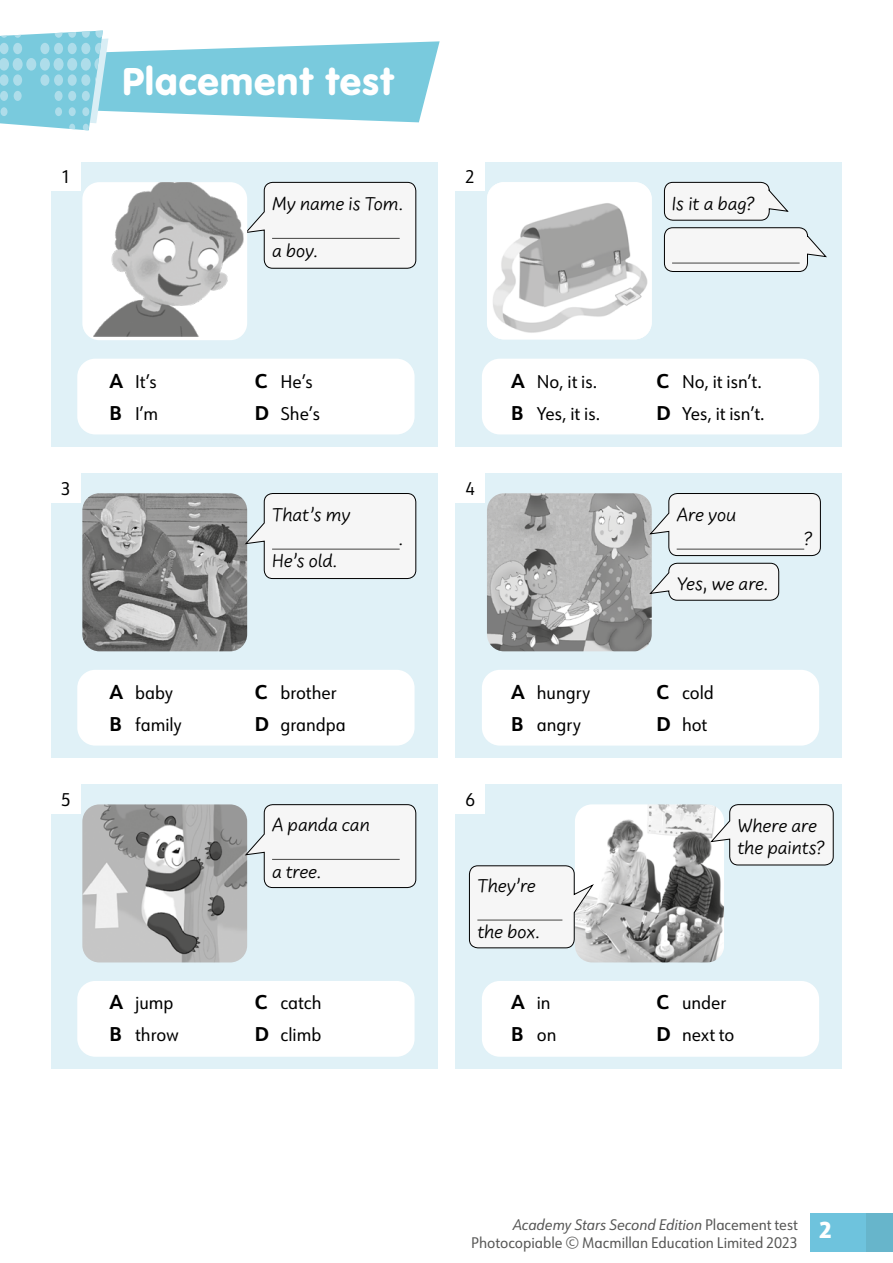
<style>
.page{position:relative;width:893px;height:1263px;background:#fff}
.page>*{position:absolute;margin:0;border:0;box-sizing:border-box;transform-origin:0 0}
.t1{font:40.5px "VAG Rundschrift D";letter-spacing:.02em;color:#fff}
.t2{font:800 22.5px "URW Form";color:#fff}
.t3{font:19.5px/22.5px "Uberhand Pro";letter-spacing:-.005em;color:#000}
._00_Main_text_number{font:18px "URW Form Semi Cond";color:#000}
.t4{font:15px/18px "URW Form Semi Cond";letter-spacing:-.005em;color:#575756;text-align:right}
.s1{font-family:"URW Form";font-weight:700;font-size:19.5px}
.s2{font-style:italic}
</style>
<div class="page">
<div style="left:51px;top:162px;width:386px;height:284px;background:#e0f1f7"></div>
<div style="left:51px;top:473px;width:386px;height:285px;background:#e0f1f7"></div>
<div style="left:51px;top:784px;width:386px;height:285px;background:#e0f1f7"></div>
<div style="left:456px;top:162px;width:386px;height:284px;background:#e0f1f7"></div>
<div style="left:456px;top:473px;width:386px;height:285px;background:#e0f1f7"></div>
<div style="left:456px;top:784px;width:386px;height:285px;background:#e0f1f7"></div>
<div style="left:77px;top:359px;width:338px;height:75px;background:#fff;border-radius:18px"></div>
<div style="left:77px;top:670px;width:338px;height:76px;background:#fff;border-radius:18px"></div>
<div style="left:77px;top:981px;width:338px;height:76px;background:#fff;border-radius:18px"></div>
<div style="left:482px;top:359px;width:337px;height:75px;background:#fff;border-radius:18px"></div>
<div style="left:482px;top:670px;width:337px;height:76px;background:#fff;border-radius:18px"></div>
<div style="left:482px;top:981px;width:337px;height:76px;background:#fff;border-radius:18px"></div>
<div style="left:51px;top:162px;width:30px;height:29px;background:#fff"></div>
<div style="left:51px;top:473px;width:30px;height:29px;background:#fff"></div>
<div style="left:51px;top:784px;width:30px;height:30px;background:#fff"></div>
<div style="left:456px;top:162px;width:29px;height:29px;background:#fff"></div>
<div style="left:456px;top:473px;width:29px;height:29px;background:#fff"></div>
<div style="left:456px;top:784px;width:29px;height:30px;background:#fff"></div>
<svg style="left:0;top:31px;width:440px;height:99px"></svg>
<svg style="left:95px;top:91px;width:8px;height:10px"></svg>
<img style="left:82px;top:804px;width:165px;height:158px">
<img style="left:487px;top:493px;width:165px;height:158px">
<img style="left:82px;top:493px;width:165px;height:158px">
<svg style="left:664px;top:182px;width:125px;height:39px;background:#e4e6e7"></svg>
<svg style="left:664px;top:227px;width:163px;height:45px;background:#e3e5e5"></svg>
<svg style="left:247px;top:182px;width:169px;height:87px;background:#eaecec"></svg>
<img style="left:575px;top:804px;width:149px;height:158px">
<div style="left:810px;top:1213px;width:83px;height:39px;background:#6ec3dd"></div>
<div style="left:866px;top:1213px;width:27px;height:39px;background:#67b5cb"></div>
<svg style="left:245px;top:804px;width:171px;height:84px;background:#eaebec"></svg>
<svg style="left:649px;top:493px;width:172px;height:63px;background:#e8e9ea"></svg>
<svg style="left:649px;top:563px;width:130px;height:38px;background:#e4e6e6"></svg>
<svg style="left:245px;top:493px;width:171px;height:86px;background:#eaebec"></svg>
<img style="left:82px;top:182px;width:165px;height:158px">
<img style="left:487px;top:182px;width:165px;height:157px">
<svg style="left:710px;top:804px;width:124px;height:61px;background:#ebecec"></svg>
<svg style="left:469px;top:865px;width:125px;height:83px;background:#e9e9e9"></svg>
<p class="_00_Main_text_number" style="left:61px;top:165px;width:11px">1</p>
<h1 class="t1" style="left:122px;top:58px;width:274px">Placement test</h1>
<p class="_00_Main_text_number" style="left:466px;top:165px;width:11px">2</p>
<p class="t3" style="left:272px;top:191px;width:133px">My name is Tom.</p>
<p class="t3" style="left:672px;top:191px;width:85px">Is it a bag?</p>
<p class="t3" style="left:272px;top:238px;width:47px">a boy.</p>
<p class="_00_Main_text_number" style="left:61px;top:476px;width:11px">3</p>
<p class="_00_Main_text_number" style="left:110px;top:369px;width:49px"><span class="s1">A</span> It’s</p>
<p class="_00_Main_text_number" style="left:110px;top:402px;width:50px"><span class="s1">B</span> I’m</p>
<p class="_00_Main_text_number" style="left:61px;top:787px;width:11px">5</p>
<p class="_00_Main_text_number" style="left:110px;top:680px;width:65px"><span class="s1">A</span> baby</p>
<p class="_00_Main_text_number" style="left:110px;top:713px;width:74px"><span class="s1">B</span> family</p>
<p class="_00_Main_text_number" style="left:110px;top:990px;width:65px"><span class="s1">A</span> jump</p>
<p class="_00_Main_text_number" style="left:110px;top:1023px;width:71px"><span class="s1">B</span> throw</p>
<p class="_00_Main_text_number" style="left:255px;top:369px;width:59px"><span class="s1">C</span> He’s</p>
<p class="_00_Main_text_number" style="left:255px;top:402px;width:67px"><span class="s1">D</span> She’s</p>
<p class="t3" style="left:272px;top:502px;width:80px">That’s my</p>
<p class="t3" style="left:272px;top:548px;width:67px">He’s old.</p>
<p class="t3" style="left:399px;top:526px;width:6px">.</p>
<p class="_00_Main_text_number" style="left:255px;top:680px;width:84px"><span class="s1">C</span> brother</p>
<p class="_00_Main_text_number" style="left:255px;top:713px;width:92px"><span class="s1">D</span> grandpa</p>
<p class="t3" style="left:272px;top:812px;width:99px">A panda can</p>
<p class="t3" style="left:272px;top:859px;width:51px">a tree.</p>
<p class="_00_Main_text_number" style="left:255px;top:990px;width:68px"><span class="s1">C</span> catch</p>
<p class="_00_Main_text_number" style="left:255px;top:1023px;width:68px"><span class="s1">D</span> climb</p>
<p class="_00_Main_text_number" style="left:466px;top:476px;width:11px">4</p>
<p class="_00_Main_text_number" style="left:511px;top:369px;width:88px"><span class="s1">A</span> No, it is.</p>
<p class="_00_Main_text_number" style="left:511px;top:402px;width:91px"><span class="s1">B</span> Yes, it is.</p>
<p class="_00_Main_text_number" style="left:466px;top:787px;width:11px">6</p>
<p class="_00_Main_text_number" style="left:511px;top:680px;width:81px"><span class="s1">A</span> hungry</p>
<p class="_00_Main_text_number" style="left:511px;top:713px;width:71px"><span class="s1">B</span> angry</p>
<p class="t3" style="left:477px;top:873px;width:60px">They’re</p>
<p class="t3" style="left:477px;top:919px;width:64px">the box.</p>
<p class="_00_Main_text_number" style="left:511px;top:990px;width:41px"><span class="s1">A</span> in</p>
<p class="_00_Main_text_number" style="left:511px;top:1023px;width:47px"><span class="s1">B</span> on</p>
<p class="_00_Main_text_number" style="left:656px;top:369px;width:107px"><span class="s1">C</span> No, it isn’t.</p>
<p class="_00_Main_text_number" style="left:656px;top:402px;width:110px"><span class="s1">D</span> Yes, it isn’t.</p>
<p class="t3" style="left:677px;top:502px;width:61px">Are you</p>
<p class="t3" style="left:677px;top:571px;width:93px">Yes, we are.</p>
<p class="_00_Main_text_number" style="left:656px;top:680px;width:59px"><span class="s1">C</span> cold</p>
<p class="_00_Main_text_number" style="left:656px;top:713px;width:52px"><span class="s1">D</span> hot</p>
<p class="t3" style="left:804px;top:526px;width:10px">?</p>
<p class="t3" style="left:738px;top:813px;width:89px">Where are the paints?</p>
<p class="_00_Main_text_number" style="left:656px;top:990px;width:72px"><span class="s1">C</span> under</p>
<p class="_00_Main_text_number" style="left:656px;top:1023px;width:79px"><span class="s1">D</span> next to</p>
<p class="t4" style="left:471px;top:1215px;width:328px"><span class="s2">Academy Stars Second Edition</span> Placement test<br>Photocopiable © Macmillan Education Limited 2023</p>
<p class="t2" style="left:819px;top:1213px;width:14px">2</p>
</div>
